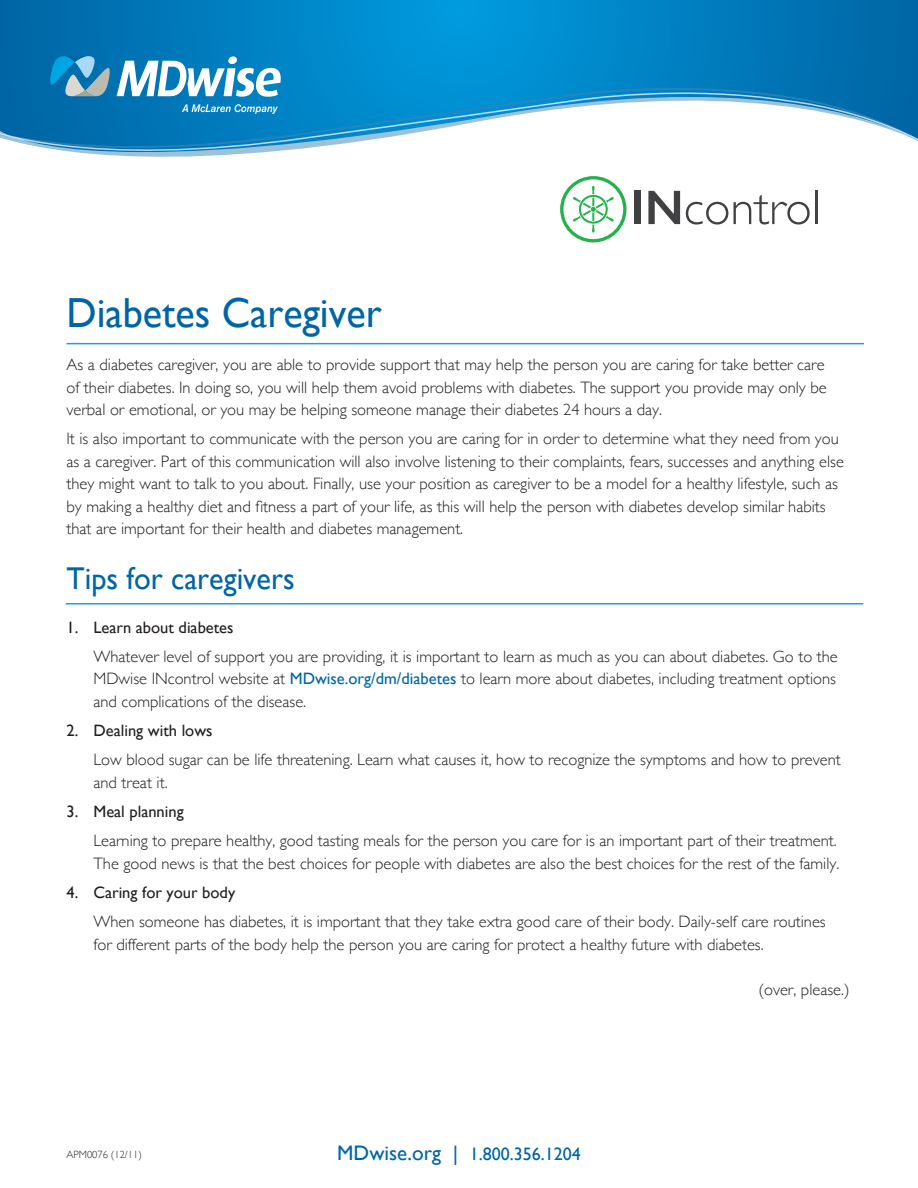
<style>
.page{position:relative;width:918px;height:1188px;background:#fff}
.page>*{position:absolute;margin:0;border:0;box-sizing:border-box;transform-origin:0 0}
.t1{font:42px "Gill Sans";color:#0065a4;scale:.96 1}
.t2{font:31.5px "Gill Sans";color:#0065a4;scale:.96 1}
.t3{font:18px "Gill Sans";color:#0065a4}
.body_copy{font:300 16.5px/22.5px "Gill Sans";color:#231f20}
.body_copy-2{font:16.5px "Gill Sans";color:#231f20}
.t4{font:300 10.5px "Gill Sans";color:#231f20}
.s1{font-weight:400;color:#0065a4}
.s2{font-size:21px}
</style>
<div class="page">
<hr style="left:67px;top:343px;width:797px;height:1px;background:#1aa2dc">
<hr style="left:66px;top:603px;width:797px;height:2px;background:#1aa2dc">
<svg style="left:0;top:0;width:918px;height:157px;background:#0e86c4"></svg>
<svg style="left:0;top:85px;width:918px;height:6px;background:#027fc0"></svg>
<svg style="left:0;top:91px;width:918px;height:61px"></svg>
<svg style="left:182px;top:104px;width:96px;height:10px"></svg>
<svg style="left:50px;top:56px;width:231px;height:41px"></svg>
<div style="left:635px;top:191px;width:6px;height:33px;background:#414042"></div>
<svg style="left:648px;top:191px;width:32px;height:33px"></svg>
<svg style="left:686px;top:202px;width:42px;height:23px"></svg>
<svg style="left:734px;top:195px;width:76px;height:30px"></svg>
<hr style="left:815px;top:191px;width:3px;height:33px;background:#414042">
<svg style="left:560px;top:176px;width:67px;height:66px"></svg>
<p class="t1" style="left:66px;top:288px;width:330px">Diabetes Caregiver</p>
<p class="body_copy" style="left:66px;top:353px;width:762px">As a diabetes caregiver, you are able to provide support that may help the person you are caring for take better care of their diabetes. In doing so, you will help them avoid problems with diabetes. The support you provide may only be verbal or emotional, or you may be helping someone manage their diabetes 24 hours a day.</p>
<p class="body_copy" style="left:66px;top:427px;width:779px">It is also important to communicate with the person you are caring for in order to determine what they need from you as a caregiver. Part of this communication will also involve listening to their complaints, fears, successes and anything else they might want to talk to you about. Finally, use your position as caregiver to be a model for a healthy lifestyle, such as by making a healthy diet and fitness a part of your life, as this will help the person with diabetes develop similar habits that are important for their health and diabetes management.</p>
<p class="t2" style="left:66px;top:560px;width:239px">Tips for caregivers</p>
<p class="body_copy-2" style="left:66px;top:617px;width:169px">1. Learn about diabetes</p>
<p class="body_copy" style="left:93px;top:644px;width:746px;text-align:justify">Whatever level of support you are providing, it is important to learn as much as you can about diabetes. Go to the MDwise INcontrol website at <span class="s1">MDwise.org/dm/diabetes</span> to learn more about diabetes, including treatment options and complications of the disease.</p>
<p class="body_copy-2" style="left:66px;top:721px;width:148px">2. Dealing with lows</p>
<p class="body_copy" style="left:93px;top:748px;width:749px">Low blood sugar can be life threatening. Learn what causes it, how to recognize the symptoms and how to prevent and treat it.</p>
<p class="body_copy-2" style="left:66px;top:802px;width:119px">3. Meal planning</p>
<p class="body_copy" style="left:93px;top:829px;width:747px">Learning to prepare healthy, good tasting meals for the person you care for is an important part of their treatment.<br>The good news is that the best choices for people with diabetes are also the best choices for the rest of the family.</p>
<p class="body_copy-2" style="left:66px;top:883px;width:170px">4. Caring for your body</p>
<p class="body_copy" style="left:93px;top:910px;width:734px">When someone has diabetes, it is important that they take extra good care of their body. Daily-self care routines for different parts of the body help the person you are caring for protect a healthy future with diabetes.</p>
<p class="body_copy" style="left:759px;top:978px;width:93px">(over, please.)</p>
<p class="t4" style="left:67px;top:1147px;width:77px">APM0076 (12/11)</p>
<p class="t3" style="left:337px;top:1144px;width:245px"><span class="s2">MDwise.org |</span> 1.800.356.1204</p>
</div>
